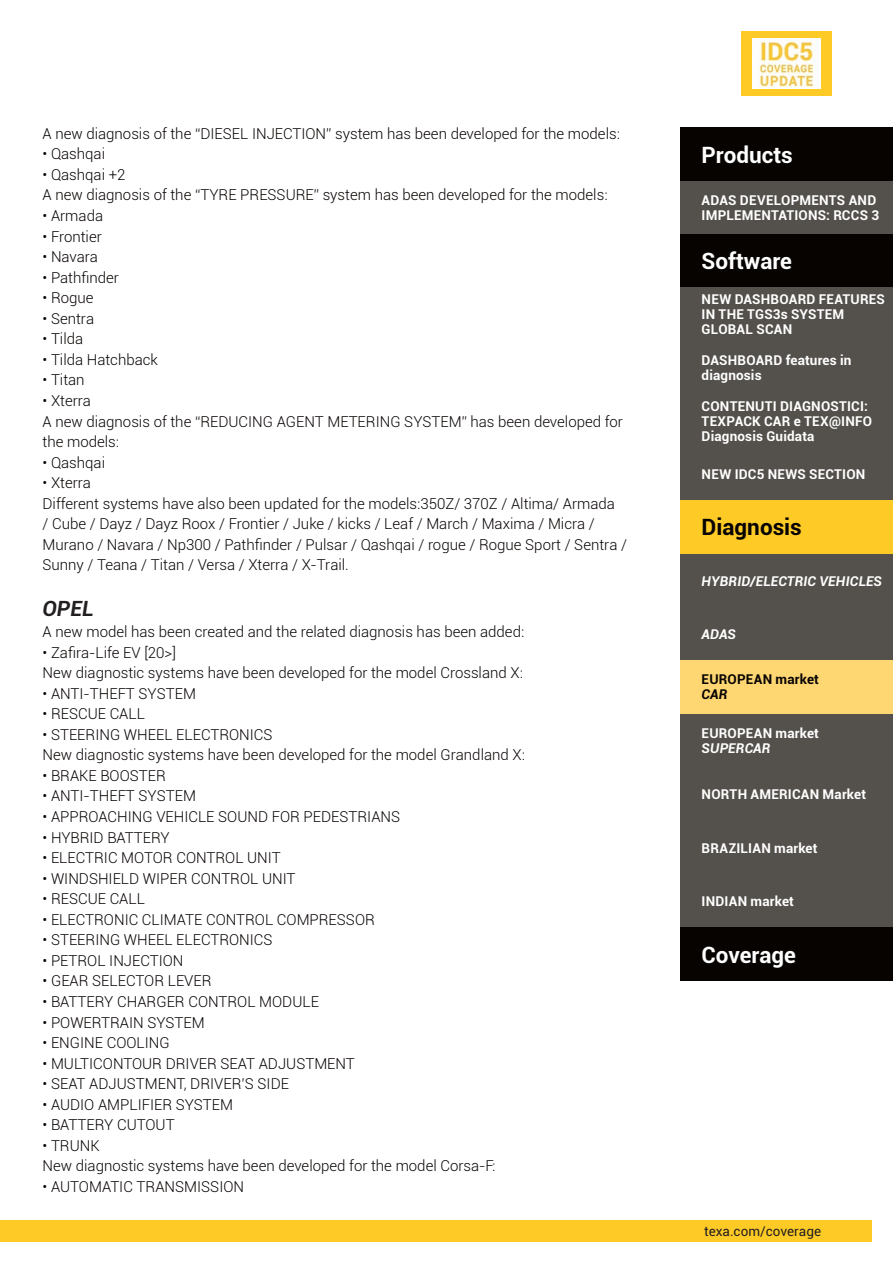
<style>
.page{position:relative;width:893px;height:1263px;background:#fff}
.page>*{position:absolute;margin:0;border:0;box-sizing:border-box;transform-origin:0 0}
.t1{font:700 22.5px "Roboto";color:#fff}
.t2{font:700 22.5px "Roboto";color:#070301}
.t3{font:italic 700 21px "Roboto";color:#231f20}
.t4{font:300 15px/20.5px "Roboto";color:#070301}
.t5{font:700 13.5px/15px "Roboto";letter-spacing:.015em;color:#fff}
.t6{font:italic 700 13.5px "Roboto";letter-spacing:.005em;color:#fff}
.t7{font:13.5px "Roboto";color:#231f20}
.t8{font:700 13.5px "Roboto";letter-spacing:.015em;color:#070301}
.t9{font:italic 700 13.5px "Roboto";color:#070301}
</style>
<div class="page">
<div style="left:0;top:1220px;width:872px;height:22px;background:#feca26"></div>
<div style="left:741px;top:31px;width:91px;height:65px;background:#feca26"></div>
<img style="left:753px;top:39px;width:68px;height:49px">
<div style="left:680px;top:181px;width:213px;height:53px;background:#54514c"></div>
<div style="left:680px;top:234px;width:213px;height:53px;background:#070301"></div>
<div style="left:680px;top:341px;width:213px;height:53px;background:#54514c"></div>
<div style="left:680px;top:768px;width:213px;height:53px;background:#54514c"></div>
<div style="left:680px;top:288px;width:213px;height:53px;background:#54514c"></div>
<div style="left:680px;top:714px;width:213px;height:53px;background:#54514c"></div>
<div style="left:680px;top:394px;width:213px;height:53px;background:#54514c"></div>
<div style="left:680px;top:821px;width:213px;height:53px;background:#54514c"></div>
<div style="left:680px;top:874px;width:213px;height:53px;background:#54514c"></div>
<div style="left:680px;top:928px;width:213px;height:53px;background:#070301"></div>
<div style="left:680px;top:608px;width:213px;height:53px;background:#54514c"></div>
<div style="left:680px;top:554px;width:213px;height:53px;background:#54514c"></div>
<div style="left:680px;top:128px;width:213px;height:53px;background:#070301"></div>
<div style="left:680px;top:447px;width:213px;height:54px;background:#54514c"></div>
<div style="left:680px;top:500px;width:213px;height:53px;background:#feca26"></div>
<div style="left:680px;top:660px;width:213px;height:53px;background:#fed772"></div>
<p class="t4" style="left:43px;top:123px;width:579px">A new diagnosis of the “DIESEL INJECTION” system has been developed for the models:</p>
<p class="t4" style="left:43px;top:143px;width:64px">• Qashqai</p>
<p class="t4" style="left:43px;top:164px;width:566px">• Qashqai +2<br>A new diagnosis of the “TYRE PRESSURE” system has been developed for the models:</p>
<p class="t4" style="left:43px;top:205px;width:62px">• Armada</p>
<p class="t4" style="left:43px;top:225px;width:61px">• Frontier</p>
<p class="t4" style="left:43px;top:246px;width:57px">• Navara</p>
<p class="t4" style="left:43px;top:267px;width:78px">• Pathfinder</p>
<p class="t4" style="left:43px;top:287px;width:53px">• Rogue</p>
<p class="t4" style="left:43px;top:308px;width:53px">• Sentra</p>
<p class="t4" style="left:43px;top:328px;width:42px">• Tilda</p>
<p class="t4" style="left:43px;top:349px;width:117px">• Tilda Hatchback</p>
<p class="t4" style="left:43px;top:369px;width:44px">• Titan</p>
<p class="t4" style="left:43px;top:390px;width:582px">• Xterra<br>A new diagnosis of the “REDUCING AGENT METERING SYSTEM” has been developed for the models:</p>
<p class="t4" style="left:43px;top:452px;width:64px">• Qashqai</p>
<p class="t4" style="left:43px;top:472px;width:586px">• Xterra<br>Different systems have also been updated for the models:350Z/ 370Z / Altima/ Armada<br>/ Cube / Dayz / Dayz Roox / Frontier / Juke / kicks / Leaf / March / Maxima / Micra / Murano / Navara / Np300 / Pathfinder / Pulsar / Qashqai / rogue / Rogue Sport / Sentra / Sunny / Teana / Titan / Versa / Xterra / X-Trail.</p>
<h2 class="t3" style="left:43px;top:594px;width:53px">OPEL</h2>
<p class="t4" style="left:43px;top:621px;width:483px">A new model has been created and the related diagnosis has been added:</p>
<p class="t4" style="left:43px;top:641px;width:482px">• Zafira-Life EV [20&gt;]<br>New diagnostic systems have been developed for the model Crossland X:</p>
<p class="t4" style="left:43px;top:683px;width:155px">• ANTI-THEFT SYSTEM</p>
<p class="t4" style="left:43px;top:703px;width:104px">• RESCUE CALL</p>
<p class="t4" style="left:43px;top:724px;width:484px">• STEERING WHEEL ELECTRONICS<br>New diagnostic systems have been developed for the model Grandland X:</p>
<p class="t4" style="left:43px;top:765px;width:125px">• BRAKE BOOSTER</p>
<p class="t4" style="left:43px;top:785px;width:155px">• ANTI-THEFT SYSTEM</p>
<p class="t4" style="left:43px;top:806px;width:359px">• APPROACHING VEHICLE SOUND FOR PEDESTRIANS</p>
<p class="t4" style="left:43px;top:826px;width:129px">• HYBRID BATTERY</p>
<p class="t4" style="left:43px;top:847px;width:240px">• ELECTRIC MOTOR CONTROL UNIT</p>
<p class="t4" style="left:43px;top:867px;width:255px">• WINDSHIELD WIPER CONTROL UNIT</p>
<p class="t4" style="left:43px;top:888px;width:104px">• RESCUE CALL</p>
<p class="t4" style="left:43px;top:909px;width:334px">• ELECTRONIC CLIMATE CONTROL COMPRESSOR</p>
<p class="t4" style="left:43px;top:929px;width:232px">• STEERING WHEEL ELECTRONICS</p>
<p class="t4" style="left:43px;top:950px;width:143px">• PETROL INJECTION</p>
<p class="t4" style="left:43px;top:970px;width:171px">• GEAR SELECTOR LEVER</p>
<p class="t4" style="left:43px;top:991px;width:278px">• BATTERY CHARGER CONTROL MODULE</p>
<p class="t4" style="left:43px;top:1011px;width:164px">• POWERTRAIN SYSTEM</p>
<p class="t4" style="left:43px;top:1032px;width:129px">• ENGINE COOLING</p>
<p class="t4" style="left:43px;top:1052px;width:314px">• MULTICONTOUR DRIVER SEAT ADJUSTMENT</p>
<p class="t4" style="left:43px;top:1073px;width:248px">• SEAT ADJUSTMENT, DRIVER’S SIDE</p>
<p class="t4" style="left:43px;top:1094px;width:192px">• AUDIO AMPLIFIER SYSTEM</p>
<p class="t4" style="left:43px;top:1114px;width:134px">• BATTERY CUTOUT</p>
<p class="t4" style="left:43px;top:1135px;width:454px">• TRUNK<br>New diagnostic systems have been developed for the model Corsa-F:</p>
<p class="t4" style="left:43px;top:1176px;width:203px">• AUTOMATIC TRANSMISSION</p>
<h1 class="t1" style="left:702px;top:139px;width:93px">Products</h1>
<p class="t5" style="left:702px;top:192px;width:179px">ADAS DEVELOPMENTS AND<br>IMPLEMENTATIONS: RCCS 3</p>
<h1 class="t1" style="left:702px;top:245px;width:92px">Software</h1>
<p class="t5" style="left:702px;top:291px;width:185px">NEW DASHBOARD FEATURES<br>IN THE TGS3s SYSTEM<br>GLOBAL SCAN</p>
<p class="t5" style="left:702px;top:352px;width:151px">DASHBOARD features in diagnosis</p>
<p class="t5" style="left:702px;top:398px;width:172px">CONTENUTI DIAGNOSTICI:<br>TEXPACK CAR e TEX@INFO<br>Diagnosis Guidata</p>
<p class="t5" style="left:702px;top:466px;width:165px">NEW IDC5 NEWS SECTION</p>
<h1 class="t2" style="left:702px;top:511px;width:102px">Diagnosis</h1>
<p class="t6" style="left:702px;top:572px;width:182px">HYBRID/ELECTRIC VEHICLES</p>
<p class="t6" style="left:702px;top:625px;width:36px">ADAS</p>
<p class="t8" style="left:702px;top:670px;width:119px">EUROPEAN market</p>
<p class="t9" style="left:702px;top:685px;width:27px">CAR</p>
<p class="t5" style="left:702px;top:726px;width:119px">EUROPEAN market</p>
<p class="t6" style="left:702px;top:739px;width:70px">SUPERCAR</p>
<p class="t5" style="left:702px;top:786px;width:166px">NORTH AMERICAN Market</p>
<p class="t5" style="left:702px;top:840px;width:117px">BRAZILIAN market</p>
<p class="t5" style="left:702px;top:893px;width:94px">INDIAN market</p>
<h1 class="t1" style="left:702px;top:939px;width:96px">Coverage</h1>
<p class="t7" style="left:704px;top:1222px;width:118px">texa.com/coverage</p>
</div>
